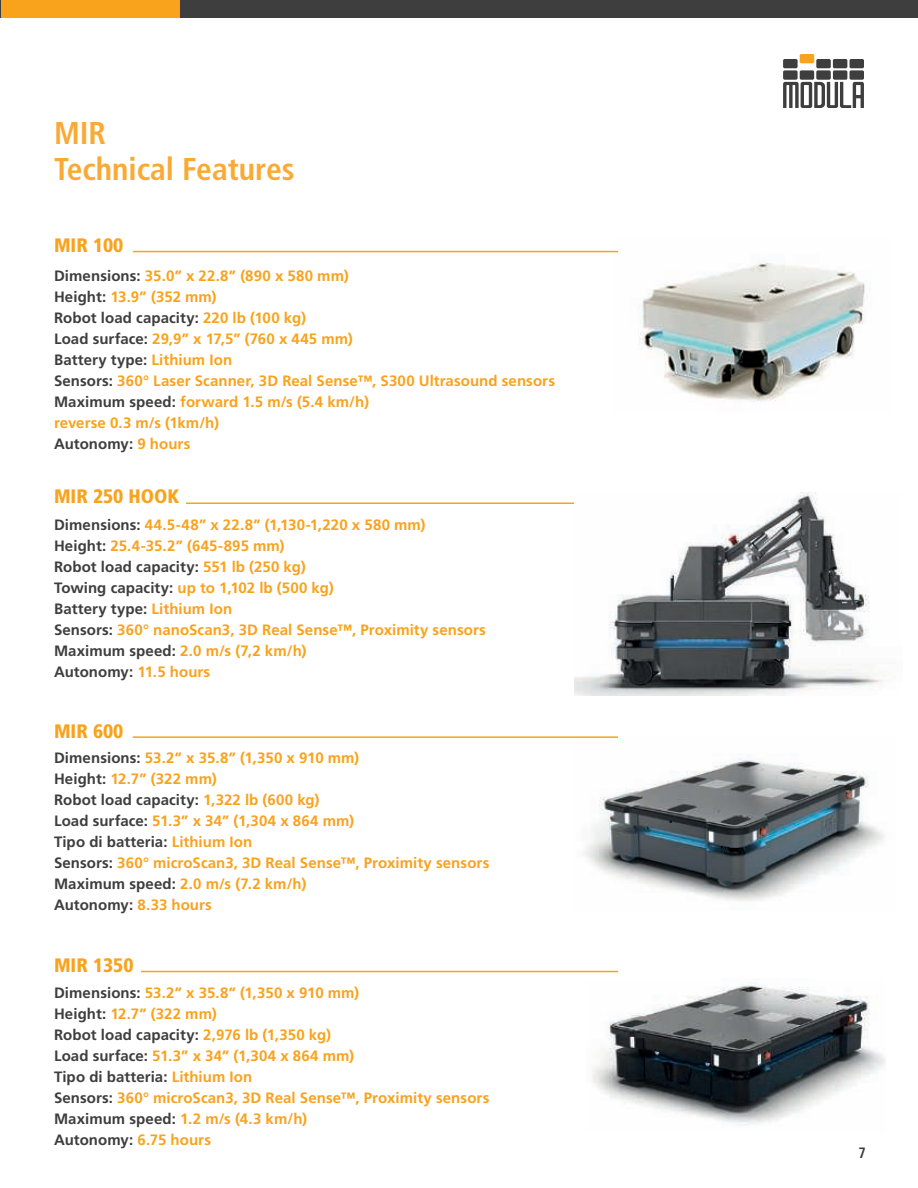
<style>
.page{position:relative;width:918px;height:1188px;background:#fff}
.page>*{position:absolute;margin:0;border:0;box-sizing:border-box;transform-origin:0 0}
.t1{font:700 condensed 31.5px/36px "Frutiger LT Std";color:#faaa34}
.t2{font:900 condensed 19.5px "Frutiger LT Std";color:#f9a21c}
.t3{font:700 15px/21px "Frutiger LT Std";letter-spacing:.005em;color:#f9a21c}
.t4{font:700 condensed 15px "Frutiger LT Std";color:#3e3e3f;scale:.94 1}
.s1{color:#3e3e3f}
</style>
<div class="page">
<div style="left:0;top:0;width:180px;height:18px;background:#f9a21c"></div>
<div style="left:180px;top:0;width:738px;height:18px;background:#3e3e3f"></div>
<div style="left:783px;top:59px;width:15px;height:9px;background:#3e3e3f;border-radius:2px"></div>
<div style="left:800px;top:54px;width:14px;height:9px;background:#f9a21c;border-radius:2px"></div>
<div style="left:816px;top:59px;width:15px;height:9px;background:#3e3e3f;border-radius:2px"></div>
<div style="left:833px;top:59px;width:14px;height:9px;background:#3e3e3f;border-radius:2px"></div>
<div style="left:850px;top:59px;width:14px;height:9px;background:#3e3e3f;border-radius:2px"></div>
<div style="left:783px;top:70px;width:15px;height:10px;background:#3e3e3f;border-radius:2px"></div>
<div style="left:800px;top:70px;width:14px;height:10px;background:#3e3e3f;border-radius:2px"></div>
<div style="left:816px;top:70px;width:15px;height:10px;background:#3e3e3f;border-radius:2px"></div>
<div style="left:833px;top:70px;width:14px;height:10px;background:#3e3e3f;border-radius:2px"></div>
<div style="left:850px;top:70px;width:14px;height:10px;background:#3e3e3f;border-radius:2px"></div>
<svg style="left:783px;top:82px;width:81px;height:26px"></svg>
<img style="left:612px;top:250px;width:253px;height:152px">
<hr style="left:133px;top:251px;width:485px;height:1px;background:#f9a21c">
<hr style="left:186px;top:502px;width:432px;height:2px;background:#f9a21c">
<hr style="left:141px;top:971px;width:477px;height:1px;background:#f9a21c">
<img style="left:575px;top:492px;width:309px;height:204px">
<img style="left:584px;top:755px;width:300px;height:146px">
<img style="left:592px;top:983px;width:293px;height:142px">
<hr style="left:133px;top:736px;width:485px;height:2px;background:#f9a21c">
<h1 class="t1" style="left:54px;top:117px;width:242px">MIR<br>Technical Features</h1>
<h2 class="t2" style="left:54px;top:234px;width:71px">MIR 100</h2>
<p class="t3" style="left:54px;top:267px;width:503px"><span class="s1">Dimensions:</span> 35.0” x 22.8” (890 x 580 mm)<br><span class="s1">Height:</span> 13.9” (352 mm)<br><span class="s1">Robot load capacity:</span> 220 lb (100 kg)<br><span class="s1">Load surface:</span> 29,9” x 17,5” (760 x 445 mm)<br><span class="s1">Battery type:</span> Lithium Ion<br><span class="s1">Sensors:</span> 360° Laser Scanner, 3D Real Sense™, S300 Ultrasound sensors <span class="s1">Maximum speed:</span> forward 1.5 m/s (5.4 km/h)<br>reverse 0.3 m/s (1km/h)<br><span class="s1">Autonomy:</span> 9 hours</p>
<h2 class="t2" style="left:54px;top:485px;width:127px">MIR 250 HOOK</h2>
<p class="t3" style="left:54px;top:515px;width:433px"><span class="s1">Dimensions:</span> 44.5-48” x 22.8” (1,130-1,220 x 580 mm)<br><span class="s1">Height:</span> 25.4-35.2” (645-895 mm)<br><span class="s1">Robot load capacity:</span> 551 lb (250 kg)<br><span class="s1">Towing capacity:</span> up to 1,102 lb (500 kg)<br><span class="s1">Battery type:</span> Lithium Ion<br><span class="s1">Sensors:</span> 360° nanoScan3, 3D Real Sense™, Proximity sensors <span class="s1">Maximum speed:</span> 2.0 m/s (7,2 km/h)<br><span class="s1">Autonomy:</span> 11.5 hours</p>
<h2 class="t2" style="left:54px;top:720px;width:71px">MIR 600</h2>
<p class="t3" style="left:54px;top:748px;width:437px"><span class="s1">Dimensions:</span> 53.2” x 35.8” (1,350 x 910 mm)<br><span class="s1">Height:</span> 12.7” (322 mm)<br><span class="s1">Robot load capacity:</span> 1,322 lb (600 kg)<br><span class="s1">Load surface:</span> 51.3” x 34” (1,304 x 864 mm)<br><span class="s1">Tipo di batteria:</span> Lithium Ion<br><span class="s1">Sensors:</span> 360° microScan3, 3D Real Sense™, Proximity sensors <span class="s1">Maximum speed:</span> 2.0 m/s (7.2 km/h)<br><span class="s1">Autonomy:</span> 8.33 hours</p>
<h2 class="t2" style="left:54px;top:953px;width:81px">MIR 1350</h2>
<p class="t3" style="left:54px;top:984px;width:437px"><span class="s1">Dimensions:</span> 53.2” x 35.8” (1,350 x 910 mm)<br><span class="s1">Height:</span> 12.7” (322 mm)<br><span class="s1">Robot load capacity:</span> 2,976 lb (1,350 kg)<br><span class="s1">Load surface:</span> 51.3” x 34” (1,304 x 864 mm)<br><span class="s1">Tipo di batteria:</span> Lithium Ion<br><span class="s1">Sensors:</span> 360° microScan3, 3D Real Sense™, Proximity sensors <span class="s1">Maximum speed:</span> 1.2 m/s (4.3 km/h)<br><span class="s1">Autonomy:</span> 6.75 hours</p>
<p class="t4" style="left:859px;top:1147px;width:9px">7</p>
</div>
